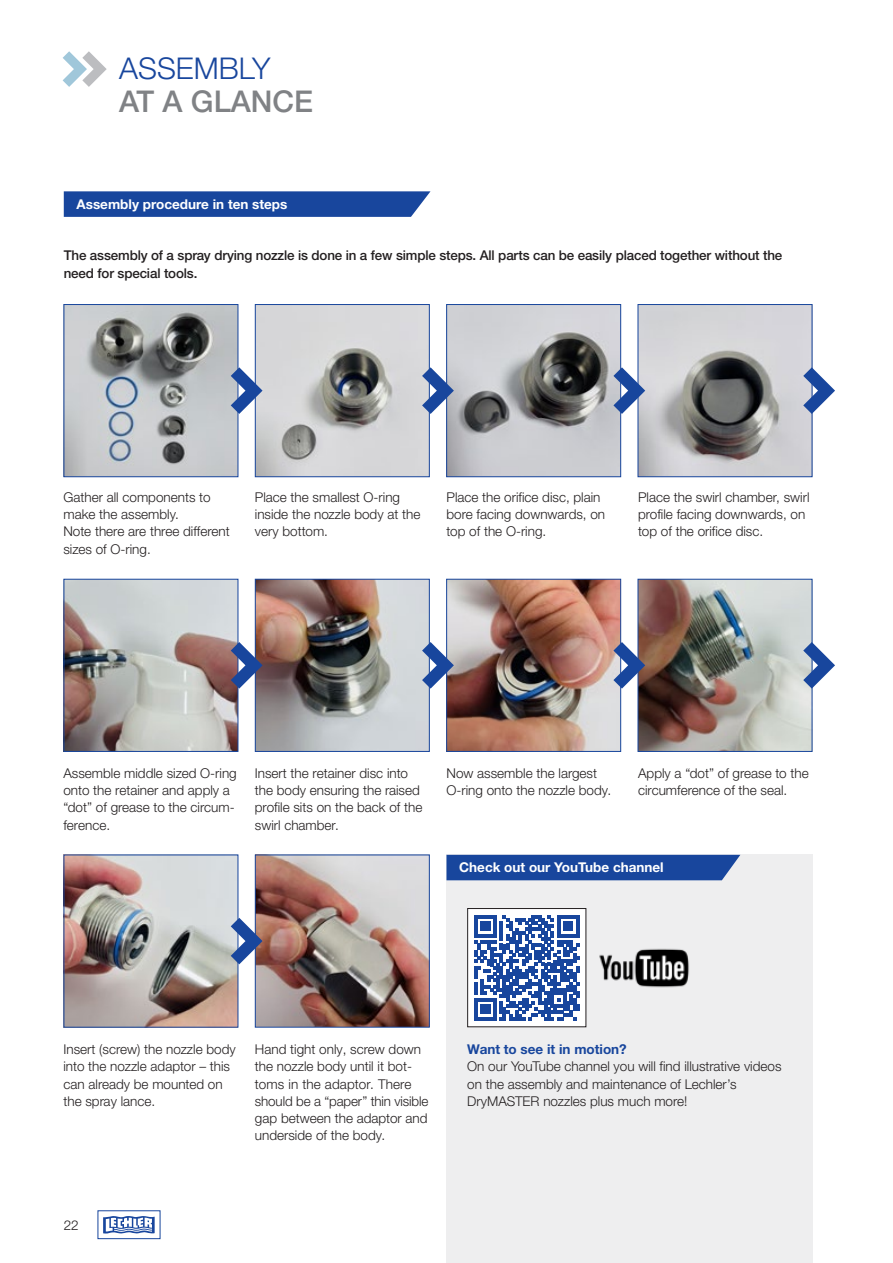
<style>
.page{position:relative;width:893px;height:1263px;background:#fff}
.page>*{position:absolute;margin:0;border:0;box-sizing:border-box;transform-origin:0 0}
.t1{font:500 30px "Helvetica Neue LTW1 G";color:#808285}
.t2{font:300 30px "Helvetica Neue LTW1 G";color:#18469d}
.t3{font:300 13.5px/17.2px "Helvetica Neue LTW1 G";color:#231f20}
.t4{font:500 13.5px/17.2px "Helvetica Neue LTW1 G";letter-spacing:-.01em;color:#231f20}
.t5{font:700 13.5px "Helvetica Neue LTW1 G";color:#fff}
.t6{font:700 13.5px "Helvetica Neue LTW1 G";color:#18469d}
</style>
<div class="page">
<div style="left:98px;top:1210px;width:62px;height:29px;border:1px solid #18469d"></div>
<svg style="left:103px;top:1216px;width:52px;height:18px"></svg>
<img style="left:66px;top:306px;width:170px;height:169px">
<div style="left:64px;top:304px;width:174px;height:173px;border:1px solid #18469d"></div>
<img style="left:66px;top:581px;width:170px;height:169px">
<div style="left:64px;top:579px;width:174px;height:173px;border:1px solid #18469d"></div>
<img style="left:66px;top:857px;width:170px;height:168px">
<img style="left:257px;top:306px;width:171px;height:169px">
<div style="left:255px;top:304px;width:175px;height:173px;border:1px solid #18469d"></div>
<img style="left:257px;top:581px;width:171px;height:169px">
<div style="left:255px;top:579px;width:175px;height:173px;border:1px solid #18469d"></div>
<img style="left:257px;top:857px;width:171px;height:168px">
<div style="left:255px;top:855px;width:175px;height:172px;border:1px solid #18469d"></div>
<img style="left:448px;top:306px;width:171px;height:169px">
<div style="left:446px;top:304px;width:175px;height:173px;border:1px solid #18469d"></div>
<img style="left:448px;top:581px;width:171px;height:169px">
<div style="left:446px;top:579px;width:175px;height:173px;border:1px solid #18469d"></div>
<img style="left:640px;top:306px;width:170px;height:169px">
<div style="left:638px;top:304px;width:174px;height:173px;border:1px solid #18469d"></div>
<img style="left:640px;top:581px;width:170px;height:169px">
<div style="left:638px;top:579px;width:174px;height:173px;border:1px solid #18469d"></div>
<div style="left:446px;top:855px;width:367px;height:408px;background:#eeeeef"></div>
<svg style="left:231px;top:367px;width:32px;height:47px"></svg>
<svg style="left:231px;top:642px;width:32px;height:47px"></svg>
<svg style="left:231px;top:918px;width:32px;height:46px"></svg>
<svg style="left:422px;top:367px;width:32px;height:47px"></svg>
<svg style="left:422px;top:642px;width:32px;height:47px"></svg>
<svg style="left:613px;top:367px;width:32px;height:47px"></svg>
<svg style="left:803px;top:367px;width:32px;height:47px"></svg>
<svg style="left:613px;top:642px;width:32px;height:47px"></svg>
<svg style="left:803px;top:642px;width:32px;height:47px"></svg>
<div style="left:446px;top:855px;width:294px;height:25px;background:#18469d"></div>
<div style="left:468px;top:908px;width:118px;height:119px;background:#fff"></div>
<svg style="left:474px;top:915px;width:105px;height:105px"></svg>
<div style="left:467px;top:908px;width:119px;height:119px;border:1px solid #231f20"></div>
<img style="left:599px;top:948px;width:90px;height:40px">
<svg style="left:64px;top:191px;width:366px;height:26px;background:#214da1"></svg>
<svg style="left:63px;top:51px;width:44px;height:36px"></svg>
<h1 class="t2" style="left:119px;top:50px;width:153px">ASSEMBLY</h1>
<h1 class="t1" style="left:119px;top:83px;width:195px">AT A GLANCE</h1>
<p class="t5" style="left:77px;top:196px;width:212px">Assembly procedure in ten steps</p>
<p class="t4" style="left:64px;top:247px;width:720px">The assembly of a spray drying nozzle is done in a few simple steps. All parts can be easily placed together without the need for special tools.</p>
<p class="t3" style="left:63px;top:488px;width:168px">Gather all components to make the assembly.<br>Note there are three different sizes of O-ring.</p>
<p class="t3" style="left:255px;top:488px;width:167px">Place the smallest O-ring inside the nozzle body at the very bottom.</p>
<p class="t3" style="left:446px;top:488px;width:160px">Place the orifice disc, plain bore facing downwards, on top of the O-ring.</p>
<p class="t3" style="left:638px;top:488px;width:173px">Place the swirl chamber, swirl profile facing downwards, on top of the orifice disc.</p>
<p class="t3" style="left:63px;top:764px;width:175px">Assemble middle sized O-ring onto the retainer and apply a “dot” of grease to the circum&shy;ference.</p>
<p class="t3" style="left:255px;top:764px;width:169px">Insert the retainer disc into the body ensuring the raised profile sits on the back of the swirl chamber.</p>
<p class="t3" style="left:446px;top:764px;width:166px">Now assemble the largest<br>O-ring onto the nozzle body.</p>
<p class="t3" style="left:638px;top:764px;width:172px">Apply a “dot” of grease to the circumference of the seal.</p>
<p class="t5" style="left:459px;top:859px;width:206px">Check out our YouTube channel</p>
<p class="t3" style="left:63px;top:1040px;width:174px">Insert (screw) the nozzle body into the nozzle adaptor – this can already be mounted on the spray lance.</p>
<p class="t3" style="left:255px;top:1040px;width:175px">Hand tight only, screw down the nozzle body until it bot&shy;toms in the adaptor. There should be a “paper” thin visible gap between the adaptor and underside of the body.</p>
<p class="t3" style="left:64px;top:1216px;width:17px">22</p>
<p class="t6" style="left:467px;top:1041px;width:161px">Want to see it in motion?</p>
<p class="t3" style="left:467px;top:1058px;width:316px">On our YouTube channel you will find illustrative videos on the assembly and maintenance of Lechler’s<br>DryMASTER nozzles plus much more!</p>
</div>
